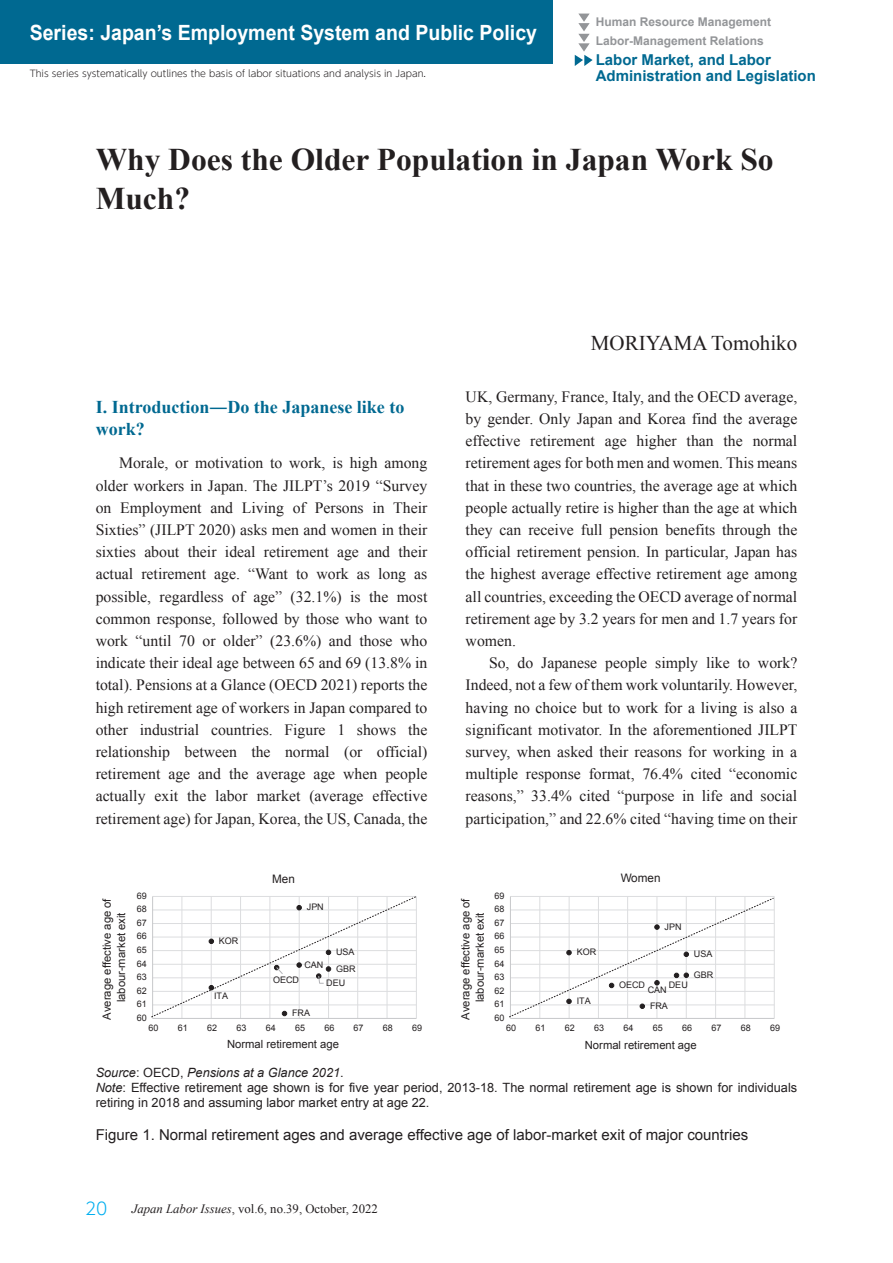
<style>
.page{position:relative;width:893px;height:1263px;background:#fff}
.page>*{position:absolute;margin:0;border:0;box-sizing:border-box;transform-origin:0 0}
.タイトル{font:700 31.5px/39px "Times New Roman";color:#231f20}
.t1{font:700 21px "Arial";color:#fff;scale:.93 1}
.t2{font:21px "Times New Roman";color:#231f20}
.見出し{font:700 18px/22.2px "Times New Roman";color:#006991}
.t3{font:300 16.95px "UD Shin Go Pro";color:#00aeef}
.本文_字下げ{font:15.75px/22.2px "Times New Roman";color:#231f20;text-align:justify}
.図表_タイトル{font:15px "Arial";color:#231f20}
.t4{font:700 15px/16.6px "Arial";color:#006991}
.図表_注釈{font:12.75px/15px "Arial";color:#231f20}
.t5{font:12.75px "Times New Roman";color:#231f20}
.図表_注釈-2{font:italic 12.75px "Arial";color:#231f20}
.t6{font:700 12px "Arial";color:#939598}
.t7{font:11.7px "Arial";color:#231f20}
.t8{font:11.25px/14.4px "Arial";color:#231f20;text-align:center}
.t9{font:300 9.3px "UD Shin Go Pro";color:#231f20}
.t10{font:9px/14.4px "Arial";color:#231f20}
.s1{font-style:normal}
.s2{font-style:italic}
</style>
<div class="page">
<svg style="left:575px;top:14px;width:18px;height:52px"></svg>
<div style="left:0;top:0;width:553px;height:64px;background:#006991"></div>
<hr style="left:182px;top:896px;width:1px;height:122px;background:#dcdddf">
<hr style="left:211px;top:896px;width:1px;height:122px;background:#dcdddf">
<hr style="left:240px;top:896px;width:1px;height:122px;background:#dcdddf">
<hr style="left:270px;top:896px;width:1px;height:122px;background:#dcdddf">
<hr style="left:299px;top:896px;width:1px;height:122px;background:#dcdddf">
<hr style="left:328px;top:896px;width:1px;height:122px;background:#dcdddf">
<hr style="left:357px;top:896px;width:1px;height:122px;background:#dcdddf">
<hr style="left:387px;top:896px;width:1px;height:122px;background:#dcdddf">
<hr style="left:416px;top:896px;width:1px;height:122px;background:#dcdddf">
<hr style="left:152px;top:896px;width:1px;height:122px;background:#c7c8ca">
<hr style="left:153px;top:1018px;width:263px;height:1px;background:#c7c8ca">
<svg style="left:151px;top:896px;width:265px;height:121px"></svg>
<hr style="left:510px;top:896px;width:264px;height:1px;background:#dcdddf">
<hr style="left:539px;top:896px;width:1px;height:122px;background:#dcdddf">
<hr style="left:569px;top:896px;width:1px;height:122px;background:#dcdddf">
<hr style="left:598px;top:896px;width:1px;height:122px;background:#dcdddf">
<hr style="left:627px;top:896px;width:1px;height:122px;background:#dcdddf">
<hr style="left:657px;top:896px;width:1px;height:122px;background:#dcdddf">
<hr style="left:686px;top:896px;width:1px;height:122px;background:#dcdddf">
<hr style="left:715px;top:896px;width:1px;height:122px;background:#dcdddf">
<hr style="left:745px;top:896px;width:1px;height:122px;background:#dcdddf">
<hr style="left:774px;top:896px;width:1px;height:122px;background:#dcdddf">
<hr style="left:510px;top:896px;width:1px;height:122px;background:#c7c8ca">
<hr style="left:510px;top:1018px;width:264px;height:1px;background:#c7c8ca">
<svg style="left:509px;top:898px;width:265px;height:119px"></svg>
<h2 class="t1" style="left:30px;top:18px;width:547px">Series: Japan’s Employment System and Public Policy</h2>
<p class="t9" style="left:30px;top:66px;width:398px">This series systematically outlines the basis of labor situations and analysis in Japan.</p>
<p class="t6" style="left:596px;top:14px;width:177px">Human Resource Management</p>
<p class="t4" style="left:596px;top:52px;width:222px">Labor Market, and Labor<br>Administration and Legislation</p>
<p class="t6" style="left:596px;top:33px;width:170px">Labor-Management Relations</p>
<p class="タイトル" style="left:96px;top:139px;width:679px">Why Does the Older Population in Japan Work So<br>Much?</p>
<p class="t2" style="left:591px;top:329px;width:208px">MORIYAMA Tomohiko</p>
<p class="見出し" style="left:96px;top:395px;width:310px">I. Introduction―Do the Japanese like to work?</p>
<p class="本文_字下げ" style="left:96px;top:452px;width:333px;text-indent:23px">Morale, or motivation to work, is high among older workers in Japan. The JILPT’s 2019 “Survey on Employment and Living of Persons in Their Sixties” (JILPT 2020) asks men and women in their sixties about their ideal retirement age and their actual retirement age. “Want to work as long as possible, regardless of age” (32.1%) is the most common response, followed by those who want to work “until 70 or older” (23.6%) and those who indicate their ideal age between 65 and 69 (13.8% in total). Pensions at a Glance (OECD 2021) reports the high retirement age of workers in Japan compared to other industrial countries. Figure 1 shows the relationship between the normal (or official) retirement age and the average age when people actually exit the labor market (average effective retirement age) for Japan, Korea, the US, Canada, the</p>
<p class="本文_字下げ" style="left:466px;top:385px;width:333px">UK, Germany, France, Italy, and the OECD average, by gender. Only Japan and Korea find the average effective retirement age higher than the normal retirement ages for both men and women. This means that in these two countries, the average age at which people actually retire is higher than the age at which they can receive full pension benefits through the official retirement pension. In particular, Japan has the highest average effective retirement age among all countries, exceeding the OECD average of normal retirement age by 3.2 years for men and 1.7 years for women.</p>
<p class="本文_字下げ" style="left:466px;top:651px;width:333px;text-indent:23px">So, do Japanese people simply like to work?<br>Indeed, not a few of them work voluntarily. However, having no choice but to work for a living is also a significant motivator. In the aforementioned JILPT survey, when asked their reasons for working in a multiple response format, 76.4% cited “economic reasons,” 33.4% cited “purpose in life and social participation,” and 22.6% cited “having time on their</p>
<p class="t7" style="left:272px;top:871px;width:24px">Men</p>
<p class="t7" style="left:621px;top:870px;width:41px">Women</p>
<p class="t8" style="left:100px;top:1020px;width:123px;rotate:-90deg">Average effective age of labour-market exit</p>
<p class="t10" style="left:137px;top:888px;width:12px">69</p>
<p class="t10" style="left:137px;top:902px;width:12px">68</p>
<p class="t10" style="left:137px;top:916px;width:12px">67</p>
<p class="t10" style="left:137px;top:929px;width:12px">66</p>
<p class="t10" style="left:137px;top:943px;width:12px">65</p>
<p class="t10" style="left:137px;top:956px;width:12px">64</p>
<p class="t10" style="left:137px;top:970px;width:12px">63</p>
<p class="t10" style="left:137px;top:983px;width:12px">62</p>
<p class="t10" style="left:137px;top:997px;width:12px">61</p>
<p class="t10" style="left:137px;top:1010px;width:12px">60</p>
<p class="t10" style="left:219px;top:934px;width:21px">KOR</p>
<p class="t10" style="left:214px;top:989px;width:16px">ITA</p>
<p class="t10" style="left:307px;top:900px;width:18px">JPN</p>
<p class="t10" style="left:336px;top:945px;width:20px">USA</p>
<p class="t10" style="left:304px;top:957px;width:20px">CAN</p>
<p class="t10" style="left:326px;top:961px;width:31px;text-indent:10px">GBR<br>DEU</p>
<p class="t10" style="left:273px;top:973px;width:27px">OECD</p>
<p class="t10" style="left:292px;top:1006px;width:19px">FRA</p>
<p class="t8" style="left:458px;top:1020px;width:123px;rotate:-90deg">Average effective age of labour-market exit</p>
<p class="t10" style="left:495px;top:888px;width:12px">69</p>
<p class="t10" style="left:495px;top:902px;width:12px">68</p>
<p class="t10" style="left:495px;top:916px;width:12px">67</p>
<p class="t10" style="left:495px;top:929px;width:12px">66</p>
<p class="t10" style="left:495px;top:943px;width:12px">65</p>
<p class="t10" style="left:495px;top:956px;width:12px">64</p>
<p class="t10" style="left:495px;top:970px;width:12px">63</p>
<p class="t10" style="left:495px;top:983px;width:12px">62</p>
<p class="t10" style="left:495px;top:997px;width:12px">61</p>
<p class="t10" style="left:495px;top:1010px;width:12px">60</p>
<p class="t10" style="left:665px;top:920px;width:18px">JPN</p>
<p class="t10" style="left:577px;top:945px;width:21px">KOR</p>
<p class="t10" style="left:694px;top:947px;width:20px">USA</p>
<p class="t10" style="left:648px;top:983px;width:20px">CAN</p>
<p class="t10" style="left:694px;top:968px;width:21px">GBR</p>
<p class="t10" style="left:619px;top:978px;width:27px">OECD</p>
<p class="t10" style="left:669px;top:978px;width:20px">DEU</p>
<p class="t10" style="left:577px;top:994px;width:16px">ITA</p>
<p class="t10" style="left:650px;top:999px;width:19px">FRA</p>
<p class="t10" style="left:148px;top:1021px;width:12px">60</p>
<p class="t10" style="left:178px;top:1021px;width:12px">61</p>
<p class="t10" style="left:207px;top:1021px;width:12px">62</p>
<p class="t10" style="left:236px;top:1021px;width:12px">63</p>
<p class="t10" style="left:266px;top:1021px;width:12px">64</p>
<p class="t10" style="left:295px;top:1021px;width:12px">65</p>
<p class="t10" style="left:324px;top:1021px;width:12px">66</p>
<p class="t10" style="left:354px;top:1021px;width:12px">67</p>
<p class="t10" style="left:383px;top:1021px;width:12px">68</p>
<p class="t10" style="left:412px;top:1021px;width:12px">69</p>
<p class="t10" style="left:506px;top:1021px;width:12px">60</p>
<p class="t10" style="left:536px;top:1021px;width:12px">61</p>
<p class="t10" style="left:565px;top:1021px;width:12px">62</p>
<p class="t10" style="left:594px;top:1021px;width:12px">63</p>
<p class="t10" style="left:624px;top:1021px;width:12px">64</p>
<p class="t10" style="left:653px;top:1021px;width:12px">65</p>
<p class="t10" style="left:682px;top:1021px;width:12px">66</p>
<p class="t10" style="left:711px;top:1021px;width:12px">67</p>
<p class="t10" style="left:741px;top:1021px;width:12px">68</p>
<p class="t10" style="left:770px;top:1021px;width:12px">69</p>
<p class="t8" style="left:227px;top:1037px;width:113px">Normal retirement age</p>
<p class="t8" style="left:585px;top:1038px;width:113px">Normal retirement age</p>
<p class="図表_注釈-2" style="left:96px;top:1064px;width:250px">Source<span class="s1">: OECD,</span> Pensions at a Glance 2021<span class="s1">.</span></p>
<p class="図表_注釈" style="left:96px;top:1080px;width:703px"><span class="s2">Note</span>: Effective retirement age shown is for five year period, 2013-18. The normal retirement age is shown for individuals retiring in 2018 and assuming labor market entry at age 22.</p>
<p class="図表_タイトル" style="left:96px;top:1124px;width:654px">Figure 1. Normal retirement ages and average effective age of labor-market exit of major countries</p>
<p class="t3" style="left:85px;top:1194px;width:24px">20</p>
<p class="t5" style="left:132px;top:1200px;width:247px"><span class="s2">Japan Labor Issues</span>, vol.6, no.39, October, 2022</p>
</div>
